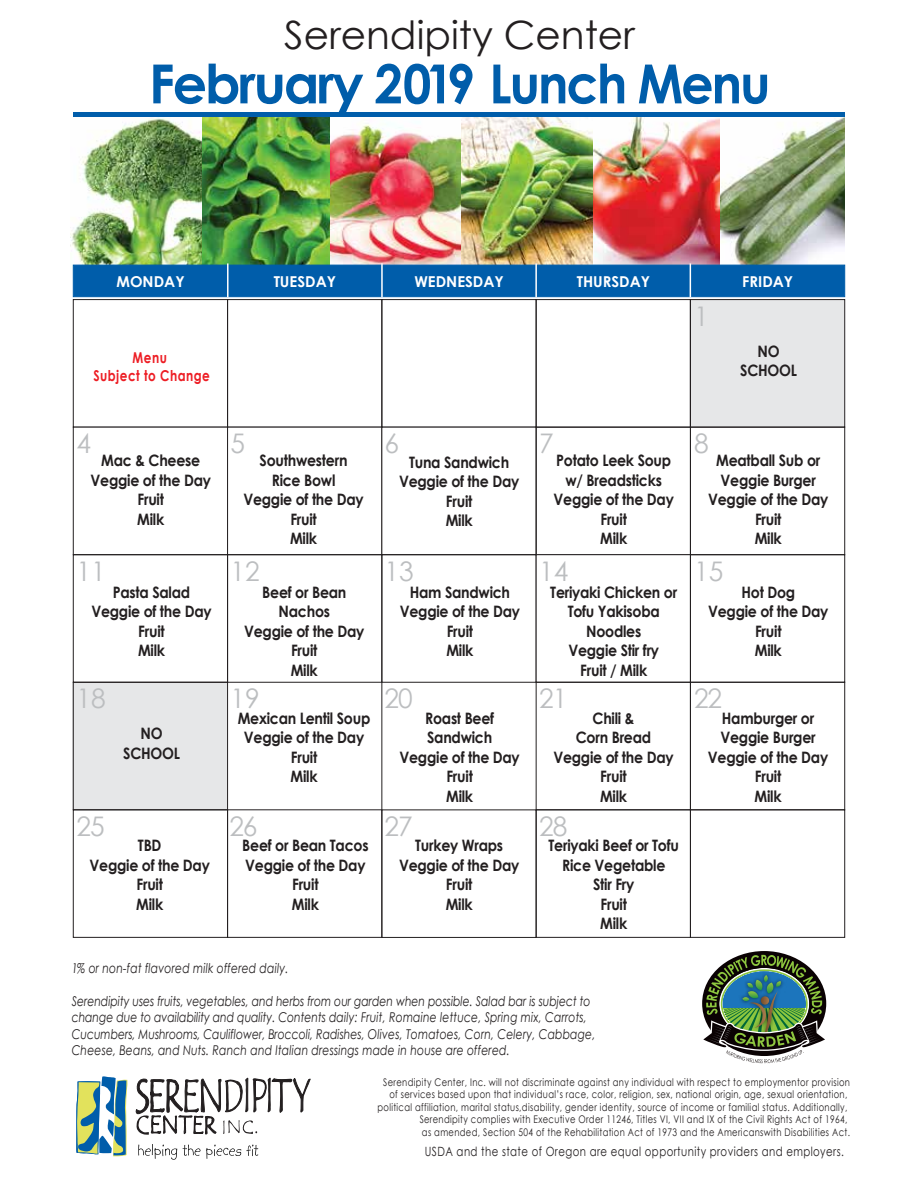
<style>
.page{position:relative;width:918px;height:1188px;background:#fff}
.page>*{position:absolute;margin:0;border:0;box-sizing:border-box;transform-origin:0 0}
.t1{font:700 54px "Century Gothic";letter-spacing:-.04em;color:#005daa}
.t2{font:39px "Century Gothic";color:#231f20}
.t3{font:27px "Century Gothic";letter-spacing:-.02em;color:#bcbec0}
.t4{font:700 15.75px/19.5px "Century Gothic";letter-spacing:-.02em;color:#231f20;text-align:center;scale:.9 1}
.t5{font:700 15px "Century Gothic";color:#fff}
.t6{font:700 15px/18px "Century Gothic";letter-spacing:.04em;color:#ed1d24;text-align:center;scale:.8 1}
.t7{font:italic 13.5px/16.5px "Century Gothic";color:#231f20;scale:.8 1}
.t8{font:12.75px "Century Gothic";letter-spacing:.04em;color:#231f20;scale:.8 1}
.t9{font:10.5px/12.6px "Century Gothic";letter-spacing:.04em;color:#231f20;text-align:right;scale:.8 1}
</style>
<div class="page">
<img style="left:71px;top:223px;width:8px;height:55px">
<img style="left:329px;top:117px;width:132px;height:148px">
<img style="left:287px;top:117px;width:42px;height:148px">
<img style="left:719px;top:117px;width:126px;height:148px">
<img style="left:461px;top:117px;width:132px;height:148px">
<img style="left:593px;top:117px;width:126px;height:148px">
<div style="left:689px;top:300px;width:155px;height:127px;background:#e6e7e8"></div>
<div style="left:72px;top:682px;width:155px;height:128px;background:linear-gradient(to bottom,#e6e7e8,#e6e7e8)"></div>
<div style="left:690px;top:809px;width:155px;height:129px;border:1px solid #231f20"></div>
<div style="left:536px;top:809px;width:155px;height:129px;border:1px solid #231f20"></div>
<div style="left:73px;top:299px;width:155px;height:129px;background:#fff;border:1px solid #231f20"></div>
<div style="left:227px;top:299px;width:155px;height:129px;border:1px solid #231f20"></div>
<div style="left:381px;top:299px;width:156px;height:129px;border:1px solid #231f20"></div>
<div style="left:536px;top:299px;width:155px;height:129px;border:1px solid #231f20"></div>
<div style="left:690px;top:299px;width:155px;height:129px;border:1px solid #231f20"></div>
<div style="left:73px;top:427px;width:155px;height:128px;background:#fff;border:1px solid #231f20"></div>
<div style="left:227px;top:427px;width:155px;height:128px;background:#fff"></div>
<div style="left:381px;top:427px;width:156px;height:128px;background:#fff;border:1px solid #231f20"></div>
<div style="left:536px;top:427px;width:155px;height:128px;border:1px solid #231f20"></div>
<div style="left:690px;top:427px;width:155px;height:128px;border:1px solid #231f20"></div>
<div style="left:227px;top:554px;width:155px;height:129px;border:1px solid #231f20"></div>
<div style="left:381px;top:554px;width:156px;height:129px;border:1px solid #231f20"></div>
<div style="left:536px;top:554px;width:155px;height:129px;background:#fff;border:1px solid #231f20"></div>
<div style="left:690px;top:554px;width:155px;height:129px;border:1px solid #231f20"></div>
<div style="left:73px;top:265px;width:155px;height:32px;background:#005daa;border:1px solid #005daa"></div>
<div style="left:227px;top:265px;width:155px;height:32px;background:#005daa;border:1px solid #005daa"></div>
<div style="left:382px;top:265px;width:154px;height:32px;background:#005daa;border:1px solid #005daa"></div>
<div style="left:536px;top:265px;width:155px;height:32px;background:#005daa"></div>
<div style="left:536px;top:265px;width:155px;height:32px;border:1px solid #005daa"></div>
<div style="left:690px;top:265px;width:155px;height:32px;background:#005daa;border:1px solid #005daa"></div>
<hr style="left:690px;top:263px;width:1px;height:35px;background:#fff">
<hr style="left:535px;top:263px;width:2px;height:35px;background:#fff">
<hr style="left:381px;top:263px;width:2px;height:35px;background:#fff">
<div style="left:227px;top:809px;width:155px;height:129px;border:1px solid #231f20"></div>
<div style="left:381px;top:809px;width:156px;height:129px;border:1px solid #231f20"></div>
<div style="left:536px;top:682px;width:155px;height:128px;border:1px solid #231f20"></div>
<div style="left:690px;top:682px;width:155px;height:128px;border:1px solid #231f20"></div>
<div style="left:73px;top:112px;width:772px;height:5px;background:#005daa"></div>
<svg style="left:76px;top:1081px;width:3px;height:72px"></svg>
<svg style="left:79px;top:117px;width:208px;height:1040px"></svg>
<svg style="left:135px;top:1077px;width:176px;height:83px"></svg>
<hr style="left:381px;top:682px;width:1px;height:128px;background:#231f20">
<svg style="left:702px;top:951px;width:125px;height:112px"></svg>
<h2 class="t2" style="left:284px;top:8px;width:352px">Serendipity Center</h2>
<h1 class="t1" style="left:149px;top:43px;width:623px">February 2019 Lunch Menu</h1>
<p class="t5" style="left:117px;top:270px;width:70px">MONDAY</p>
<p class="t5" style="left:274px;top:270px;width:64px">TUESDAY</p>
<p class="t5" style="left:414px;top:270px;width:91px">WEDNESDAY</p>
<p class="t5" style="left:577px;top:270px;width:75px">THURSDAY</p>
<p class="t5" style="left:742px;top:270px;width:52px">FRIDAY</p>
<p class="t6" style="left:93px;top:348px;width:147px">Menu<br>Subject to Change</p>
<h3 class="t3" style="left:694px;top:297px;width:16px">1</h3>
<p class="t4" style="left:740px;top:341px;width:65px">NO<br>SCHOOL</p>
<h3 class="t3" style="left:77px;top:425px;width:16px">4</h3>
<h3 class="t3" style="left:231px;top:425px;width:16px">5</h3>
<h3 class="t3" style="left:385px;top:425px;width:16px">6</h3>
<h3 class="t3" style="left:539px;top:425px;width:16px">7</h3>
<h3 class="t3" style="left:694px;top:425px;width:16px">8</h3>
<p class="t4" style="left:91px;top:450px;width:135px">Mac &amp; Cheese<br>Veggie of the Day<br>Fruit<br>Milk</p>
<p class="t4" style="left:399px;top:451px;width:135px">Tuna Sandwich<br>Veggie of the Day<br>Fruit<br>Milk</p>
<p class="t4" style="left:243px;top:450px;width:135px">Southwestern<br>Rice Bowl<br>Veggie of the Day<br>Fruit<br>Milk</p>
<p class="t4" style="left:554px;top:450px;width:135px">Potato Leek Soup w/ Breadsticks<br>Veggie of the Day<br>Fruit<br>Milk</p>
<p class="t4" style="left:708px;top:450px;width:135px">Meatball Sub or<br>Veggie Burger<br>Veggie of the Day<br>Fruit<br>Milk</p>
<h3 class="t3" style="left:77px;top:552px;width:31px">11</h3>
<h3 class="t3" style="left:231px;top:552px;width:31px">12</h3>
<h3 class="t3" style="left:385px;top:552px;width:31px">13</h3>
<h3 class="t3" style="left:539px;top:552px;width:31px">14</h3>
<h3 class="t3" style="left:694px;top:552px;width:31px">15</h3>
<p class="t4" style="left:91px;top:581px;width:135px">Pasta Salad<br>Veggie of the Day<br>Fruit<br>Milk</p>
<p class="t4" style="left:400px;top:581px;width:135px">Ham Sandwich<br>Veggie of the Day<br>Fruit<br>Milk</p>
<p class="t4" style="left:244px;top:581px;width:135px">Beef or Bean<br>Nachos<br>Veggie of the Day<br>Fruit<br>Milk</p>
<p class="t4" style="left:550px;top:581px;width:143px">Teriyaki Chicken or<br>Tofu Yakisoba<br>Noodles<br>Veggie Stir fry<br>Fruit / Milk</p>
<p class="t4" style="left:708px;top:581px;width:135px">Hot Dog<br>Veggie of the Day<br>Fruit<br>Milk</p>
<p class="t4" style="left:400px;top:708px;width:135px">Roast Beef<br>Sandwich<br>Veggie of the Day<br>Fruit<br>Milk</p>
<h3 class="t3" style="left:77px;top:680px;width:31px">18</h3>
<h3 class="t3" style="left:231px;top:680px;width:31px">19</h3>
<h3 class="t3" style="left:385px;top:680px;width:30px">20</h3>
<h3 class="t3" style="left:539px;top:680px;width:30px">21</h3>
<h3 class="t3" style="left:694px;top:680px;width:30px">22</h3>
<p class="t4" style="left:238px;top:708px;width:149px">Mexican Lentil Soup<br>Veggie of the Day<br>Fruit<br>Milk</p>
<p class="t4" style="left:553px;top:708px;width:135px">Chili &amp;<br>Corn Bread<br>Veggie of the Day<br>Fruit<br>Milk</p>
<p class="t4" style="left:708px;top:708px;width:135px">Hamburger or<br>Veggie Burger<br>Veggie of the Day<br>Fruit<br>Milk</p>
<p class="t4" style="left:242px;top:835px;width:142px">Beef or Bean Tacos<br>Veggie of the Day<br>Fruit<br>Milk</p>
<p class="t4" style="left:123px;top:723px;width:65px">NO<br>SCHOOL</p>
<h3 class="t3" style="left:76px;top:807px;width:30px">25</h3>
<h3 class="t3" style="left:229px;top:807px;width:30px">26</h3>
<h3 class="t3" style="left:384px;top:807px;width:30px">27</h3>
<h3 class="t3" style="left:539px;top:807px;width:30px">28</h3>
<p class="t4" style="left:90px;top:835px;width:135px">TBD<br>Veggie of the Day<br>Fruit<br>Milk</p>
<p class="t4" style="left:399px;top:835px;width:135px">Turkey Wraps<br>Veggie of the Day<br>Fruit<br>Milk</p>
<p class="t4" style="left:549px;top:835px;width:146px">Teriyaki Beef or Tofu<br>Rice Vegetable<br>Stir Fry<br>Fruit<br>Milk</p>
<p class="t7" style="left:72px;top:959px;width:272px">1% or non-fat flavored milk offered daily.</p>
<p class="t7" style="left:72px;top:992px;width:656px">Serendipity uses fruits, vegetables, and herbs from our garden when possible. Salad bar is subject to change due to availability and quality. Contents daily: Fruit, Romaine lettuce, Spring mix, Carrots, Cucumbers, Mushrooms, Cauliflower, Broccoli, Radishes, Olives, Tomatoes, Corn, Celery, Cabbage, Cheese, Beans, and Nuts. Ranch and Italian dressings made in house are offered.</p>
<p class="t9" style="left:378px;top:1075px;width:592px">Serendipity Center, Inc. will not discriminate against any individual with respect to employmentor provision of services based upon that individual’s race, color, religion, sex, national origin, age, sexual orientation, political affiliation, marital status,disability, gender identity, source of income or familial status. Additionally, Serendipity complies with Executive Order 11246, Titles VI, VII and IX of the Civil Rights Act of 1964,<br>as amended, Section 504 of the Rehabilitation Act of 1973 and the Americanswith Disabilities Act.</p>
<p class="t8" style="left:425px;top:1142px;width:525px">USDA and the state of Oregon are equal opportunity providers and employers.</p>
</div>
